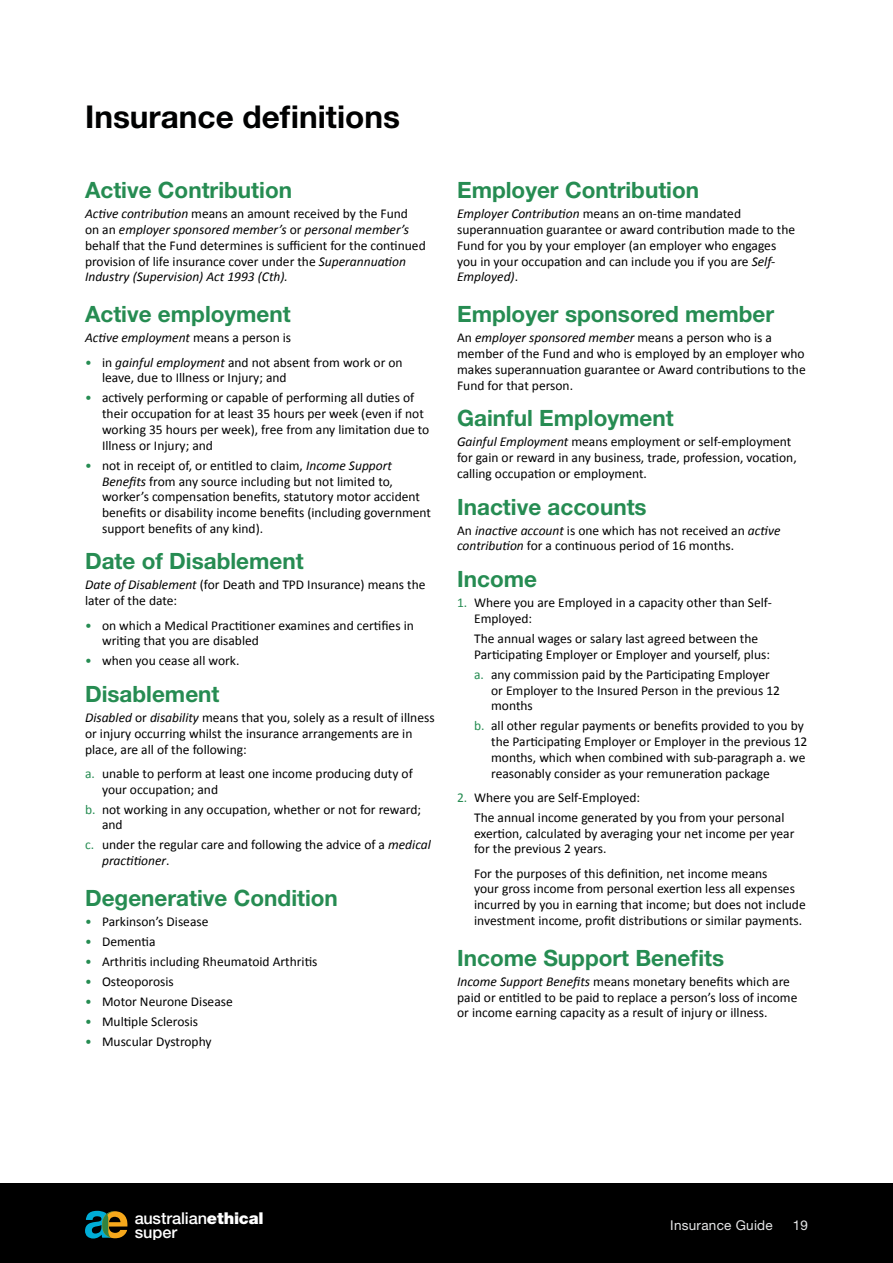
<style>
.page{position:relative;width:893px;height:1263px;background:#fff}
.page>*{position:absolute;margin:0;border:0;box-sizing:border-box;transform-origin:0 0}
.t1{font:700 31.5px "Helvetica Neue LT Std";color:#000101}
.t2{font:700 22.5px "Helvetica Neue LT Std";color:#268c52}
.t3{font:500 16.35px/14px "Helvetica Neue";color:#fff}
.t4{font:13.5px/15.8px "Calibri";color:#000}
.t5{font:italic 13.5px "Calibri";color:#000}
.t6{font:13.5px "Helvetica Neue LT Std";letter-spacing:.02em;color:#e6e7e8}
.s1{font-style:italic}
.s2{font-style:normal}
.s3{color:#268c52}
.s4{font-family:"Helvetica Neue LT Com";font-weight:900}
</style>
<div class="page">
<div style="left:0;top:1183px;width:893px;height:80px;background:#000"></div>
<svg style="left:85px;top:1211px;width:42px;height:27px"></svg>
<h1 class="t1" style="left:85px;top:97px;width:316px">Insurance definitions</h1>
<h2 class="t2" style="left:85px;top:176px;width:209px">Active Contribution</h2>
<p class="t4" style="left:85px;top:206px;width:342px"><span class="s1">Active contribution</span> means an amount received by the Fund<br>on an <span class="s1">employer sponsored member’s</span> or <span class="s1">personal member’s </span>behalf that the Fund determines is sufficient for the continued provision of life insurance cover under the <span class="s1">Superannuation Industry (Supervision) Act 1993 (Cth).</span></p>
<h2 class="t2" style="left:85px;top:300px;width:207px">Active employment</h2>
<p class="t5" style="left:85px;top:329px;width:208px">Active employment <span class="s2">means a person is</span></p>
<p class="t4" style="left:102px;top:354px;width:302px;text-indent:-17px"><span class="s3">•</span> in <span class="s1">gainful employment</span> and not absent from work or on leave, due to Illness or Injury; and</p>
<p class="t4" style="left:102px;top:390px;width:329px;text-indent:-17px"><span class="s3">•</span> actively performing or capable of performing all duties of their occupation for at least 35 hours per week (even if not working 35 hours per week), free from any limitation due to Illness or Injury; and</p>
<p class="t4" style="left:102px;top:457px;width:331px;text-indent:-17px"><span class="s3">•</span> not in receipt of, or entitled to claim, <span class="s1">Income Support Benefits</span> from any source including but not limited to, worker’s compensation benefits, statutory motor accident benefits or disability income benefits (including government support benefits of any kind).</p>
<h2 class="t2" style="left:85px;top:547px;width:220px">Date of Disablement</h2>
<p class="t4" style="left:85px;top:577px;width:342px"><span class="s1">Date of Disablement</span> (for Death and TPD Insurance) means the later of the date:</p>
<p class="t4" style="left:102px;top:617px;width:313px;text-indent:-17px"><span class="s3">•</span> on which a Medical Practitioner examines and certifies in writing that you are disabled</p>
<p class="t4" style="left:85px;top:653px;width:156px"><span class="s3">•</span> when you cease all work.</p>
<h2 class="t2" style="left:85px;top:680px;width:136px">Disablement</h2>
<p class="t4" style="left:85px;top:710px;width:351px"><span class="s1">Disabled</span> or <span class="s1">disability</span> means that you, solely as a result of illness or injury occurring whilst the insurance arrangements are in place, are all of the following:</p>
<p class="t4" style="left:102px;top:765px;width:312px;text-indent:-17px"><span class="s3">a.</span> unable to perform at least one income producing duty of your occupation; and</p>
<p class="t4" style="left:102px;top:801px;width:321px;text-indent:-17px"><span class="s3">b.</span> not working in any occupation, whether or not for reward; and</p>
<p class="t4" style="left:102px;top:837px;width:330px;text-indent:-17px"><span class="s3">c.</span> under the regular care and following the advice of a <span class="s1">medical practitioner</span>.</p>
<h2 class="t2" style="left:85px;top:884px;width:254px">Degenerative Condition</h2>
<p class="t4" style="left:85px;top:914px;width:125px"><span class="s3">•</span> Parkinson’s Disease</p>
<p class="t4" style="left:85px;top:934px;width:72px"><span class="s3">•</span> Dementia</p>
<p class="t4" style="left:85px;top:954px;width:234px"><span class="s3">•</span> Arthritis including Rheumatoid Arthritis</p>
<p class="t4" style="left:85px;top:974px;width:90px"><span class="s3">•</span> Osteoporosis</p>
<p class="t4" style="left:85px;top:994px;width:149px"><span class="s3">•</span> Motor Neurone Disease</p>
<p class="t4" style="left:85px;top:1014px;width:115px"><span class="s3">•</span> Multiple Sclerosis</p>
<p class="t4" style="left:85px;top:1034px;width:128px"><span class="s3">•</span> Muscular Dystrophy</p>
<h2 class="t2" style="left:457px;top:176px;width:244px">Employer Contribution</h2>
<p class="t4" style="left:457px;top:206px;width:339px"><span class="s1">Employer Contribution</span> means an on-time mandated superannuation guarantee or award contribution made to the Fund for you by your employer (an employer who engages you in your occupation and can include you if you are <span class="s1">Self-Employed)</span>.</p>
<h2 class="t2" style="left:457px;top:300px;width:318px">Employer sponsored member</h2>
<p class="t4" style="left:457px;top:330px;width:350px">An <span class="s1">employer sponsored member</span> means a person who is a member of the Fund and who is employed by an employer who makes superannuation guarantee or Award contributions to the Fund for that person.</p>
<h2 class="t2" style="left:457px;top:404px;width:218px">Gainful Employment</h2>
<p class="t4" style="left:457px;top:434px;width:341px"><span class="s1">Gainful Employment</span> means employment or self-employment for gain or reward in any business, trade, profession, vocation, calling occupation or employment.</p>
<h2 class="t2" style="left:457px;top:493px;width:191px">Inactive accounts</h2>
<p class="t4" style="left:457px;top:522px;width:325px">An <span class="s1">inactive account</span> is one which has not received an <span class="s1">active contribution</span> for a continuous period of 16 months.</p>
<h2 class="t2" style="left:457px;top:565px;width:81px">Income</h2>
<p class="t4" style="left:474px;top:595px;width:299px;text-indent:-17px"><span class="s3">1.</span> Where you are Employed in a capacity other than Self-<br>Employed:</p>
<p class="t4" style="left:474px;top:631px;width:297px">The annual wages or salary last agreed between the<br>Participating Employer or Employer and yourself, plus:</p>
<p class="t4" style="left:491px;top:666px;width:290px;text-indent:-17px"><span class="s3">a.</span> any commission paid by the Participating Employer or Employer to the Insured Person in the previous 12 months</p>
<p class="t4" style="left:491px;top:718px;width:318px;text-indent:-17px"><span class="s3">b.</span> all other regular payments or benefits provided to you by the Participating Employer or Employer in the previous 12 months, which when combined with sub-paragraph a. we reasonably consider as your remuneration package</p>
<p class="t4" style="left:474px;top:787px;width:312px;line-height:20px;text-indent:-17px"><span class="s3">2.</span> Where you are Self-Employed:<br>The annual income generated by you from your personal</p>
<p class="t4" style="left:474px;top:825px;width:322px">exertion, calculated by averaging your net income per year for the previous 2 years.</p>
<p class="t4" style="left:474px;top:865px;width:333px">For the purposes of this definition, net income means<br>your gross income from personal exertion less all expenses incurred by you in earning that income; but does not include investment income, profit distributions or similar payments.</p>
<h2 class="t2" style="left:457px;top:944px;width:269px">Income Support Benefits</h2>
<p class="t4" style="left:457px;top:973px;width:342px"><span class="s1">Income Support Benefits</span> means monetary benefits which are paid or entitled to be paid to replace a person’s loss of income or income earning capacity as a result of injury or illness.</p>
<p class="t3" style="left:135px;top:1209px;width:130px">australian<span class="s4">ethical </span>super</p>
<p class="t6" style="left:670px;top:1217px;width:104px">Insurance Guide</p>
<p class="t6" style="left:793px;top:1217px;width:17px">19</p>
</div>
